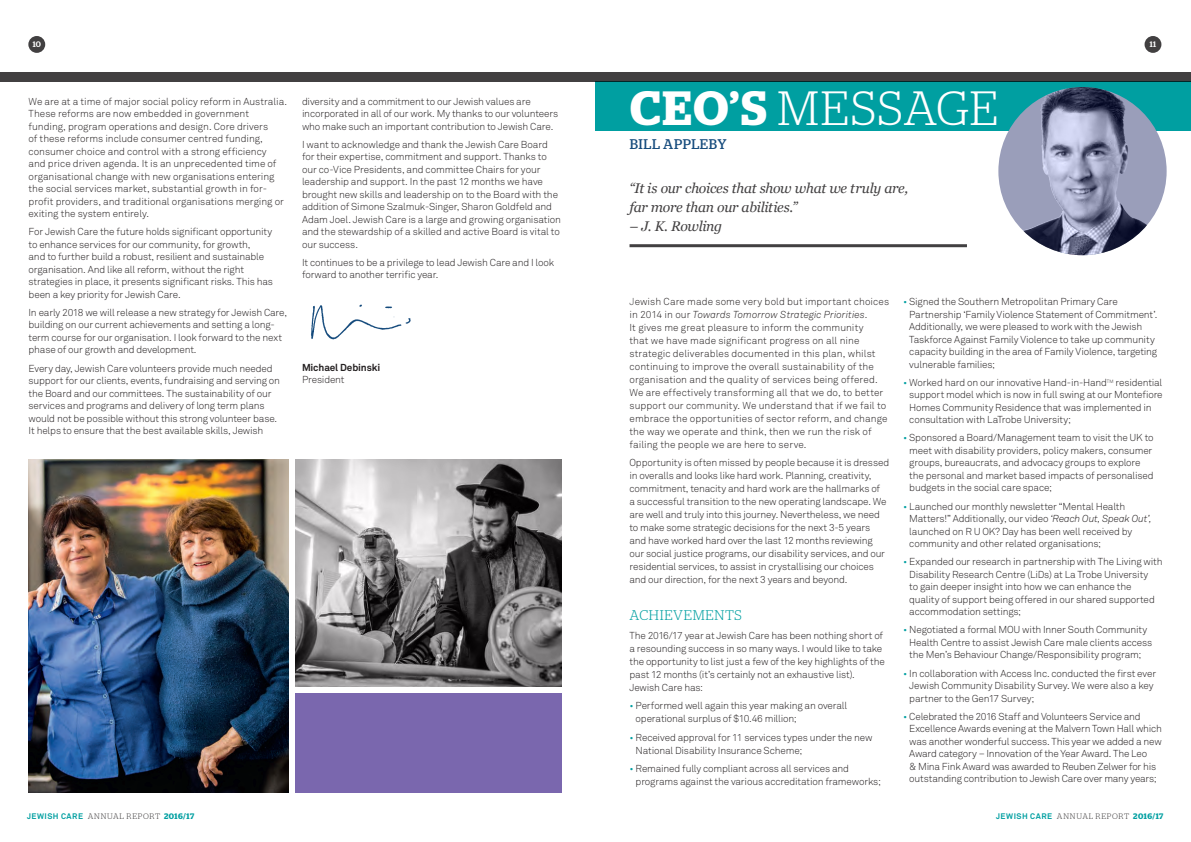
<style>
.page{position:relative;width:1191px;height:842px;background:#fff}
.page>*{position:absolute;margin:0;border:0;box-sizing:border-box;transform-origin:0 0}
.t1{font:300 48px "Stag";letter-spacing:.025em;color:#fff}
.t2{font:italic 14px/19px "Georgia";letter-spacing:-.02em;color:#424041}
.t3{font:300 14px "Stag";letter-spacing:.045em;color:#009fa1}
.t4{font:14px "Stag";letter-spacing:.045em;color:#144a7c}
.t5{font:300 10px/12.5px "Akkurat";letter-spacing:-.015em;color:#231f20}
.t6{font:300 10px/13px "Akkurat";letter-spacing:.01em;color:#231f20}
.t7{font:700 10px "Akkurat";letter-spacing:-.01em;color:#231f20}
.t8{font:300 8px "Stag";letter-spacing:.095em;color:#424041}
.t9{font:500 8px "Stag";color:#fff}
.s1{font-weight:600}
.s2{color:#424041}
.s3{font-style:italic}
.s4{color:#009fa1}
.s5{font-family:"Akkurat";font-weight:700;color:#009fa1}
.s6{font-weight:600;color:#009fa1}
</style>
<div class="page">
<div style="left:28px;top:36px;width:17px;height:17px;background:#424041;border-radius:50%"></div>
<div style="left:1144px;top:36px;width:17px;height:17px;background:#424041;border-radius:50%"></div>
<img style="left:311px;top:304px;width:100px;height:36px">
<div style="left:0;top:72px;width:1191px;height:9px;background:#424041"></div>
<div style="left:595px;top:81px;width:596px;height:50px;background:#009fa1"></div>
<hr style="left:629px;top:244px;width:338px;height:3px;background:#424041">
<img style="left:998px;top:87px;width:168px;height:168px">
<img style="left:295px;top:459px;width:266px;height:227px">
<img style="left:28px;top:459px;width:260px;height:333px">
<div style="left:295px;top:693px;width:266px;height:99px;background:#7a67ae"></div>
<p class="t9" style="left:33px;top:40px;width:10px">10</p>
<p class="t9" style="left:1149px;top:40px;width:8px">11</p>
<p class="t5" style="left:29px;top:95px;width:260px">We are at a time of major social policy reform in Australia.<br>These reforms are now embedded in government funding, program operations and design. Core drivers<br>of these reforms include consumer centred funding, consumer choice and control with a strong efficiency<br>and price driven agenda. It is an unprecedented time of organisational change with new organisations entering the social services market, substantial growth in for&shy;profit providers, and traditional organisations merging or exiting the system entirely.</p>
<p class="t5" style="left:29px;top:225px;width:246px">For Jewish Care the future holds significant opportunity to enhance services for our community, for growth,<br>and to further build a robust, resilient and sustainable organisation. And like all reform, without the right strategies in place, it presents significant risks. This has been a key priority for Jewish Care.</p>
<p class="t5" style="left:29px;top:306px;width:260px">In early 2018 we will release a new strategy for Jewish Care, building on our current achievements and setting a long&shy;term course for our organisation. I look forward to the next phase of our growth and development.</p>
<p class="t5" style="left:29px;top:362px;width:253px">Every day, Jewish Care volunteers provide much needed support for our clients, events, fundraising and serving on the Board and our committees. The sustainability of our services and programs and delivery of long term plans would not be possible without this strong volunteer base.<br>It helps to ensure that the best available skills, Jewish</p>
<p class="t5" style="left:302px;top:95px;width:258px">diversity and a commitment to our Jewish values are incorporated in all of our work. My thanks to our volunteers who make such an important contribution to Jewish Care.</p>
<p class="t5" style="left:302px;top:138px;width:261px">I want to acknowledge and thank the Jewish Care Board for their expertise, commitment and support. Thanks to our co-Vice Presidents, and committee Chairs for your leadership and support. In the past 12 months we have brought new skills and leadership on to the Board with the addition of Simone Szalmuk-Singer, Sharon Goldfeld and Adam Joel. Jewish Care is a large and growing organisation and the stewardship of a skilled and active Board is vital to our success.</p>
<p class="t5" style="left:302px;top:256px;width:254px">It continues to be a privilege to lead Jewish Care and I look forward to another terrific year.</p>
<p class="t7" style="left:302px;top:361px;width:80px">Michael Debinski</p>
<p class="t5" style="left:302px;top:373px;width:44px">President</p>
<h1 class="t1" style="left:630px;top:81px;width:369px"><span class="s1">CEO’S</span> MESSAGE</h1>
<h2 class="t4" style="left:629px;top:136px;width:98px">BILL APPLEBY</h2>
<h2 class="t2" style="left:629px;top:179px;width:280px">“It is our choices that show what we truly are, far more than our abilities.”</h2>
<h2 class="t2" style="left:629px;top:217px;width:94px">– J. K. Rowling</h2>
<p class="t6" style="left:629px;top:295px;width:261px"><span class="s2">J</span>ewish Care made some very bold but important choices in 2014 in our <span class="s3">Towards Tomorrow Strategic Priorities</span>.<br>It gives me great pleasure to inform the community<br>that we have made significant progress on all nine strategic deliverables documented in this plan, whilst continuing to improve the overall sustainability of the organisation and the quality of services being offered.<br>We are effectively transforming all that we do, to better support our community. We understand that if we fail to embrace the opportunities of sector reform, and change the way we operate and think, then we run the risk of failing the people we are here to serve.</p>
<p class="t5" style="left:629px;top:456px;width:261px;line-height:13px">Opportunity is often missed by people because it is dressed in overalls and looks like hard work. Planning, creativity, commitment, tenacity and hard work are the hallmarks of<br>a successful transition to the new operating landscape. We are well and truly into this journey. Nevertheless, we need to make some strategic decisions for the next 3-5 years and have worked hard over the last 12 months reviewing our social justice programs, our disability services, and our residential services, to assist in crystallising our choices and our direction, for the next 3 years and beyond.</p>
<h2 class="t3" style="left:629px;top:607px;width:114px">ACHIEVEMENTS</h2>
<p class="t5" style="left:629px;top:628px;width:257px;line-height:13px">The 2016/17 year at Jewish Care has been nothing short of a resounding success in so many ways. I would like to take the opportunity to list just a few of the key highlights of the past 12 months (it’s certainly not an exhaustive list).<br>Jewish Care has:</p>
<p class="t5" style="left:635px;top:699px;width:213px;line-height:13px;text-indent:-6px"><span class="s4">•</span> Performed well again this year making an overall operational surplus of $10.46 million;</p>
<p class="t5" style="left:635px;top:730px;width:238px;line-height:13px;text-indent:-6px"><span class="s4">•</span> Received approval for 11 services types under the new<br>National Disability Insurance Scheme;</p>
<p class="t5" style="left:635px;top:762px;width:247px;line-height:13px;text-indent:-6px"><span class="s4">•</span> Remained fully compliant across all services and programs against the various accreditation frameworks;</p>
<p class="t5" style="left:909px;top:295px;width:250px;text-indent:-6px"><span class="s4">•</span> Signed the Southern Metropolitan Primary Care Partnership ‘Family Violence Statement of Commitment’.<br>Additionally, we were pleased to work with the Jewish Taskforce Against Family Violence to take up community capacity building in the area of Family Violence, targeting vulnerable families;</p>
<p class="t5" style="left:909px;top:376px;width:255px;text-indent:-6px"><span class="s4">•</span> Worked hard on our innovative Hand-in-Hand<sup>TM</sup> residential support model which is now in full swing at our Montefiore Homes Community Residence that was implemented in consultation with LaTrobe University;</p>
<p class="t5" style="left:909px;top:431px;width:246px;text-indent:-6px"><span class="s4">•</span> Sponsored a Board/Management team to visit the UK to meet with disability providers, policy makers, consumer groups, bureaucrats, and advocacy groups to explore the personal and market based impacts of personalised budgets in the social care space;</p>
<p class="t5" style="left:909px;top:500px;width:244px;text-indent:-6px"><span class="s4">•</span> Launched our monthly newsletter “Mental Health Matters!” Additionally, our video <span class="s3">‘Reach Out, Speak Out’, </span>launched on R U OK? Day has been well received by community and other related organisations;</p>
<p class="t5" style="left:909px;top:555px;width:255px;text-indent:-6px"><span class="s4">•</span> Expanded our research in partnership with The Living with Disability Research Centre (LiDs) at La Trobe University<br>to gain deeper insight into how we can enhance the quality of support being offered in our shared supported accommodation settings;</p>
<p class="t5" style="left:909px;top:623px;width:245px;text-indent:-6px"><span class="s4">•</span> Negotiated a formal MOU with Inner South Community<br>Health Centre to assist Jewish Care male clients access the Men’s Behaviour Change/Responsibility program;</p>
<p class="t5" style="left:909px;top:667px;width:248px;text-indent:-6px"><span class="s4">•</span> In collaboration with Access Inc. conducted the first ever<br>Jewish Community Disability Survey. We were also a key partner to the Gen17 Survey;</p>
<p class="t5" style="left:909px;top:710px;width:254px;text-indent:-6px"><span class="s4">•</span> Celebrated the 2016 Staff and Volunteers Service and Excellence Awards evening at the Malvern Town Hall which was another wonderful success. This year we added a new Award category – Innovation of the Year Award. The Leo<br>&amp; Mina Fink Award was awarded to Reuben Zelwer for his outstanding contribution to Jewish Care over many years;</p>
<p class="t8" style="left:27px;top:812px;width:169px"><span class="s5">JEWISH CARE</span> ANNUAL REPORT <span class="s6">2016/17</span></p>
<p class="t8" style="left:996px;top:812px;width:169px"><span class="s5">JEWISH CARE</span> ANNUAL REPORT <span class="s6">2016/17</span></p>
</div>
